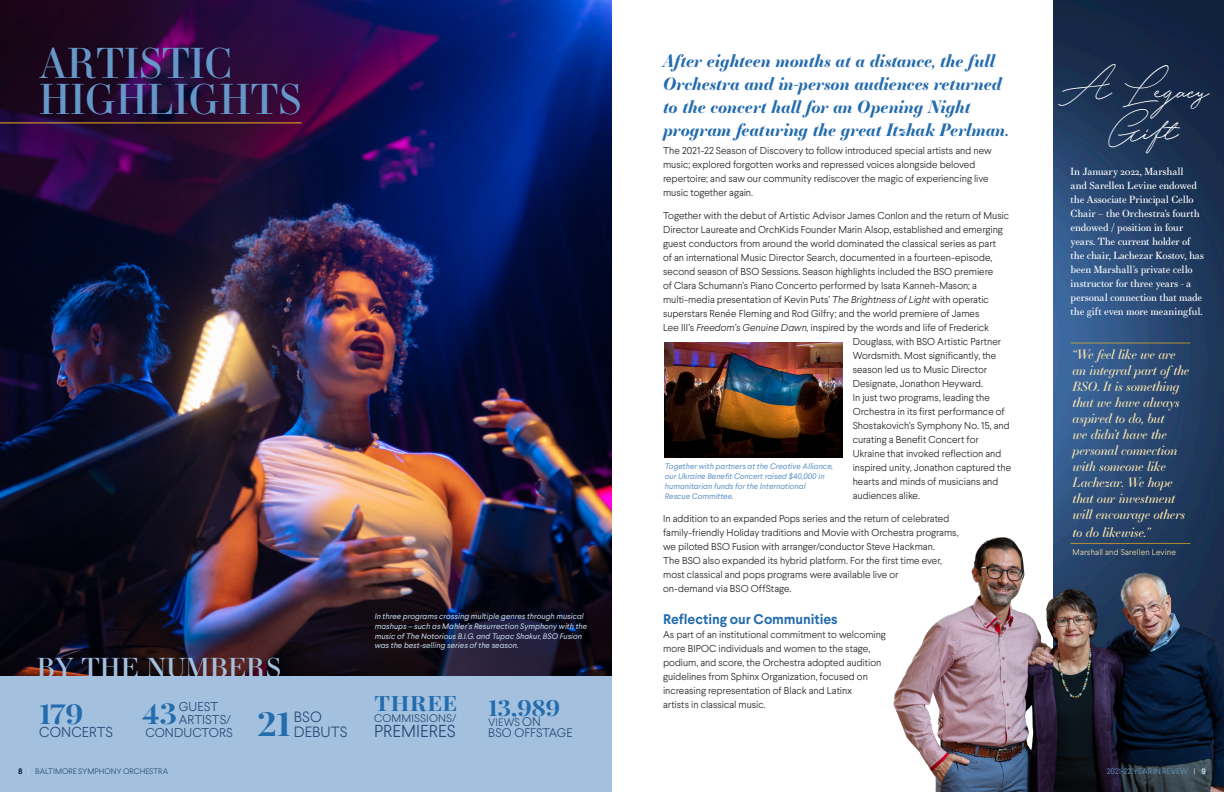
<style>
.page{position:relative;width:1224px;height:792px;background:#fff}
.page>*{position:absolute;margin:0;border:0;box-sizing:border-box;transform-origin:0 0}
.t1{font:41px/36px "Essonnes Display";color:#6597c8}
.t2{font:700 33.5px "Playfair Display";color:#246cad;scale:1.1 1}
.t3{font:32.6px "Hijrnotes";color:#fff;scale:.83 1}
.t4{font:700 28.8px "Playfair Display";color:#246cad;scale:1.1 1}
.t5{font:700 27.7px "Playfair Display";color:#246cad;scale:1.1 1}
.t6{font:26px "Essonnes Display";color:#a3c1de;scale:1.05 1}
.t7{font:700 22.4px "Playfair Display";color:#246cad;scale:1.1 1}
.t8{font:700 21.2px "Playfair Display";letter-spacing:.03em;color:#246cad;scale:1.1 1}
.t9{font:300 17.3px "Larsseit";color:#294777}
.t10{font:italic 700 17px/23px "Essonnes Display";letter-spacing:-.005em;color:#246cad}
.t11{font:300 14.9px "Larsseit";letter-spacing:.005em;color:#294777}
.t12{font:300 14.4px "Larsseit";letter-spacing:.005em;color:#294777}
.t13{font:700 14px "Larsseit";letter-spacing:-.005em;color:#246cad}
.t14{font:italic 12.8px/16px "Essonnes Display";letter-spacing:-.015em;color:#f8e3ae}
.t15{font:300 12.8px "Larsseit";letter-spacing:.005em;color:#294777}
.t16{font:300 12.4px "Larsseit";letter-spacing:.005em;color:#294777}
.t17{font:300 11px "Larsseit";letter-spacing:.015em;color:#294777}
.t18{font:300 10.8px "Larsseit";letter-spacing:.01em;color:#294777}
.t19{font:300 10px/14px "Larsseit";letter-spacing:-.005em;color:#231f20}
.t20{font:10px/14px "Essonnes Text";letter-spacing:-.01em;color:#fff}
.t21{font:300 8.3px "Larsseit";letter-spacing:.015em;color:#f8e3ae}
.t22{font:italic 8px/9.6px "Larsseit";color:#bfd3e4}
.t23{font:italic 8px/10px "Larsseit";color:#6597c8}
.t24{font:300 8px "Larsseit";letter-spacing:.005em;color:#294777}
.t25{font:300 8px "Larsseit";color:#6597c8}
.s1{font-size:12.4px}
.s2{font-style:italic}
.s3{font-weight:700;color:#111f36}
.s4{font-weight:400;color:#bfd3e4}
.s5{font-weight:700;color:#bfd3e4}
</style>
<div class="page">
<img style="left:1053px;top:0;width:171px;height:481px">
<img style="left:893px;top:481px;width:331px;height:311px">
<img style="left:0;top:0;width:612px;height:676px">
<div style="left:0;top:676px;width:612px;height:116px;background:#a3c1de"></div>
<img style="left:665px;top:342px;width:177px;height:116px">
<hr style="left:1071px;top:543px;width:119px;height:1px;background:#ecb11f">
<hr style="left:1071px;top:343px;width:119px;height:1px;background:#ecb11f">
<hr style="left:0;top:122px;width:302px;height:1px;background:#ecb11f">
<p class="t1" style="left:39px;top:44px;width:264px">ARTISTIC<br>HIGHLIGHTS</p>
<p class="t6" style="left:37px;top:649px;width:234px">BY THE NUMBERS</p>
<p class="t5" style="left:39px;top:692px;width:42px">179</p>
<p class="t12" style="left:39px;top:723px;width:75px">CONCERTS</p>
<p class="t4" style="left:142px;top:690px;width:33px">43</p>
<p class="t15" style="left:179px;top:699px;width:41px">GUEST</p>
<p class="t15" style="left:179px;top:712px;width:54px">ARTISTS/</p>
<p class="t15" style="left:145px;top:724px;width:89px">CONDUCTORS</p>
<p class="t2" style="left:257px;top:697px;width:32px">21</p>
<p class="t11" style="left:294px;top:707px;width:29px">BSO</p>
<p class="t11" style="left:294px;top:722px;width:55px">DEBUTS</p>
<p class="t22" style="left:375px;top:612px;width:214px">In three programs crossing multiple genres through musical mashups – such as Mahler’s Resurrection Symphony with the music of The Notorious B.I.G. and Tupac Shakur, BSO Fusion was the best-selling series of the season.</p>
<p class="t8" style="left:374px;top:687px;width:77px">THREE</p>
<p class="t17" style="left:374px;top:712px;width:84px">COMMISSIONS/</p>
<p class="t9" style="left:374px;top:720px;width:83px">PREMIERES</p>
<p class="t7" style="left:488px;top:690px;width:67px">13,989</p>
<p class="t18" style="left:488px;top:715px;width:54px">VIEWS <span class="s1">ON</span></p>
<p class="t16" style="left:488px;top:725px;width:86px">BSO OFFSTAGE</p>
<p class="t10" style="left:663px;top:48px;width:348px">After eighteen months at a distance, the full Orchestra and in-person audiences returned to the concert hall for an Opening Night program featuring the great Itzhak Perlman.</p>
<p class="t19" style="left:663px;top:143px;width:330px">The 2021-22 Season of Discovery to follow introduced special artists and new music; explored forgotten works and repressed voices alongside beloved repertoire; and saw our community rediscover the magic of experiencing live music together again.</p>
<p class="t19" style="left:663px;top:208px;width:348px">Together with the debut of Artistic Advisor James Conlon and the return of Music</p>
<p class="t19" style="left:663px;top:222px;width:341px">Director Laureate and OrchKids Founder Marin Alsop, established and emerging</p>
<p class="t19" style="left:663px;top:236px;width:335px">guest conductors from around the world dominated the classical series as part</p>
<p class="t19" style="left:663px;top:250px;width:331px">of an international Music Director Search, documented in a fourteen-episode,</p>
<p class="t19" style="left:663px;top:264px;width:332px">second season of BSO Sessions. Season highlights included the BSO premiere</p>
<p class="t19" style="left:663px;top:278px;width:315px">of Clara Schumann’s Piano Concerto performed by Isata Kanneh-Mason; a</p>
<p class="t19" style="left:663px;top:292px;width:327px">multi-media presentation of Kevin Puts’ <span class="s2">The Brightness of Light</span> with operatic</p>
<p class="t19" style="left:663px;top:306px;width:318px">superstars Renée Fleming and Rod Gilfry; and the world premiere of James</p>
<p class="t19" style="left:663px;top:320px;width:327px">Lee III’s <span class="s2">Freedom’s Genuine Dawn</span>, inspired by the words and life of Frederick</p>
<p class="t19" style="left:853px;top:334px;width:150px">Douglass, with BSO Artistic Partner</p>
<p class="t19" style="left:853px;top:348px;width:145px">Wordsmith. Most significantly, the</p>
<p class="t19" style="left:853px;top:362px;width:136px">season led us to Music Director</p>
<p class="t19" style="left:853px;top:376px;width:132px">Designate, Jonathon Heyward.</p>
<p class="t19" style="left:853px;top:390px;width:139px">In just two programs, leading the</p>
<p class="t19" style="left:853px;top:404px;width:154px">Orchestra in its first performance of</p>
<p class="t19" style="left:853px;top:418px;width:158px">Shostakovich’s Symphony No. 15, and</p>
<p class="t19" style="left:853px;top:432px;width:127px">curating a Benefit Concert for</p>
<p class="t19" style="left:853px;top:446px;width:150px">Ukraine that invoked reflection and</p>
<p class="t19" style="left:853px;top:460px;width:160px">inspired unity, Jonathon captured the</p>
<p class="t19" style="left:853px;top:474px;width:147px">hearts and minds of musicians and</p>
<p class="t19" style="left:853px;top:488px;width:69px">audiences alike.</p>
<p class="t19" style="left:663px;top:511px;width:297px">In addition to an expanded Pops series and the return of celebrated family-friendly Holiday traditions and Movie with Orchestra programs, we piloted BSO Fusion with arranger/conductor Steve Hackman.<br>The BSO also expanded its hybrid platform. For the first time ever, most classical and pops programs were available live or<br>on-demand via BSO OffStage.</p>
<p class="t13" style="left:663px;top:610px;width:176px">Reflecting our Communities</p>
<p class="t19" style="left:663px;top:627px;width:224px">As part of an institutional commitment to welcoming more BIPOC individuals and women to the stage, podium, and score, the Orchestra adopted audition guidelines from Sphinx Organization, focused on increasing representation of Black and Latinx<br>artists in classical music.</p>
<p class="t23" style="left:665px;top:461px;width:170px">Together with partners at the Creative Alliance, our Ukraine Benefit Concert raised $40,000 in humanitarian funds for the International<br>Rescue Committee.</p>
<p class="t3" style="left:1063px;top:79px;width:174px">A Legacy</p>
<p class="t3" style="left:1104px;top:122px;width:87px">Gift</p>
<p class="t20" style="left:1071px;top:164px;width:135px">In January 2022, Marshall<br>and Sarellen Levine endowed the Associate Principal Cello<br>Chair – the Orchestra’s fourth endowed / position in four years. The current holder of the chair, Lachezar Kostov, has been Marshall’s private cello instructor for three years - a personal connection that made the gift even more meaningful.</p>
<p class="t14" style="left:1073px;top:346px;width:118px">“We feel like we are an integral part of the<br>BSO. It is something that we have always aspired to do, but<br>we didn’t have the personal connection with someone like<br>Lachezar. We hope that our investment will encourage others</p>
<p class="t14" style="left:1073px;top:523px;width:79px">to do likewise.”</p>
<p class="t21" style="left:1073px;top:547px;width:105px">Marshall and Sarellen Levine</p>
<p class="t24" style="left:18px;top:766px;width:152px"><span class="s3">8</span> <span class="s4">|</span> BALTIMORE SYMPHONY ORCHESTRA</p>
<p class="t25" style="left:1107px;top:766px;width:101px">2021-22 YEAR IN REVEW <span class="s4">|</span> <span class="s5">9</span></p>
</div>
